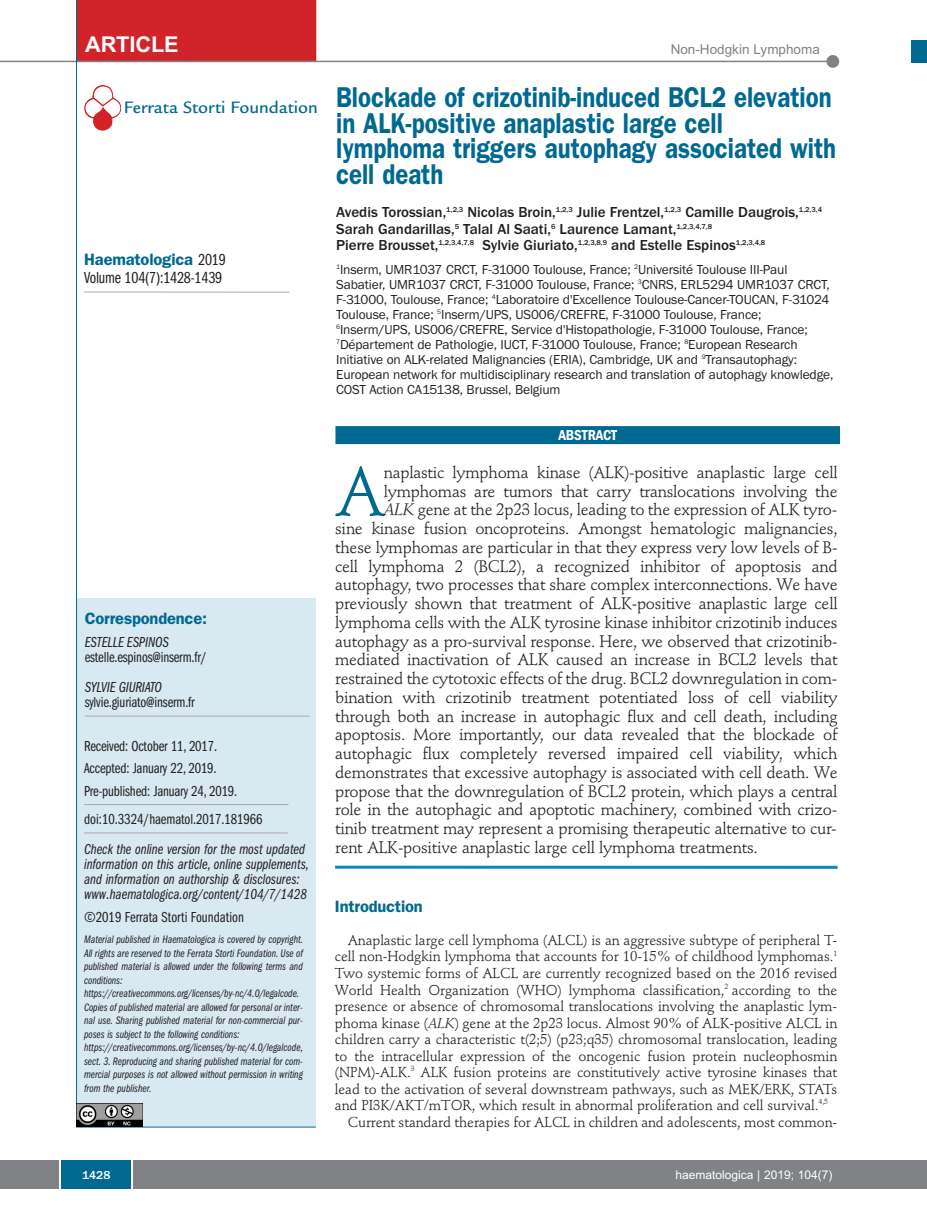
<style>
.page{position:relative;width:927px;height:1225px;background:#fff}
.page>*{position:absolute;margin:0;border:0;box-sizing:border-box;transform-origin:0 0}
.t1{font:68.85px "Stempel Schneidler";color:#006991}
.t2{font:600 28.8px/25.5px "Franklin Gothic";color:#006991;scale:.83 1}
.t3{font:700 21.75px "Arial";letter-spacing:-.01em;color:#fff}
.t4{font:500 18px "Legacy Sans";color:#006991}
.t5{font:16.5px "Stempel Schneidler";letter-spacing:-.015em;color:#231f20}
.t6{font:600 16.5px "Franklin Gothic";letter-spacing:-.01em;color:#006991}
.t7{font:16.5px "Franklin Gothic Book Cmpr";letter-spacing:-.01em;color:#231f20}
.t8{font:500 15px/16.5px "Franklin Gothic";color:#231f20}
.t9{font:15px/22.5px "Franklin Gothic Book Cmpr";letter-spacing:-.01em;color:#231f20}
.t10{font:15px/15px "Franklin Gothic Book Cmpr Ital";color:#231f20}
.t11{font:600 condensed 15px "Franklin Gothic";letter-spacing:-.005em;color:#fff}
.t12{font:14.25px "Stempel Schneidler";letter-spacing:-.005em;color:#231f20}
.t13{font:13.5px/15px "Franklin Gothic";letter-spacing:-.01em;color:#231f20}
.t14{font:13.5px "Arial";color:#808285}
.t15{font:12px "Arial";color:#fff}
.t16{font:500 12px "Franklin Gothic";color:#fff}
.t17{font:11.25px/13.5px "Franklin Gothic Book Cmpr Ital";color:#231f20}
.s1{font-family:"Franklin Gothic Book Cmpr";font-weight:400;color:#231f20}
.s2{font-style:italic}
</style>
<div class="page">
<div style="left:911px;top:40px;width:16px;height:22px;background:#006991"></div>
<div style="left:910px;top:1160px;width:17px;height:28px;background:#808285"></div>
<div style="left:0;top:1160px;width:910px;height:28px;background:#808285"></div>
<div style="left:61px;top:1160px;width:71px;height:28px;background:#006991"></div>
<svg style="left:60px;top:1160px;width:1px;height:28px"></svg>
<svg style="left:132px;top:1160px;width:1px;height:28px"></svg>
<div style="left:77px;top:598px;width:239px;height:529px;background:#d8e9f1"></div>
<hr style="left:84px;top:804px;width:204px;height:1px;background:#a8a9ad">
<hr style="left:85px;top:716px;width:225px;height:1px;background:#a8a9ad">
<hr style="left:76px;top:1126px;width:240px;height:1px;background:#006991">
<hr style="left:84px;top:292px;width:206px;height:1px;background:#a8a9ad">
<div style="left:77px;top:0;width:239px;height:62px;background:#d1232a"></div>
<hr style="left:0;top:61px;width:830px;height:1px;background:#808285">
<div style="left:826px;top:55px;width:13px;height:13px;background:#808285;border-radius:50%"></div>
<hr style="left:84px;top:832px;width:204px;height:1px;background:#a8a9ad">
<hr style="left:76px;top:0;width:1px;height:1126px;background:#006991">
<img style="left:77px;top:1103px;width:65px;height:23px">
<img style="left:84px;top:85px;width:37px;height:46px">
<svg style="left:335px;top:865px;width:503px;height:4px;background:#49a6c2"></svg>
<div style="left:335px;top:426px;width:505px;height:18px;background:#006991"></div>
<h3 class="t3" style="left:85px;top:32px;width:95px">ARTICLE</h3>
<p class="t14" style="left:671px;top:42px;width:151px">Non-Hodgkin Lymphoma</p>
<p class="t4" style="left:124px;top:101px;width:196px">Ferrata Storti Foundation</p>
<p class="t6" style="left:84px;top:254px;width:143px">Haematologica <span class="s1">2019</span></p>
<p class="t7" style="left:84px;top:272px;width:140px">Volume 104(7):1428-1439</p>
<p class="t6" style="left:85px;top:612px;width:124px">Correspondence:</p>
<p class="t10" style="left:85px;top:636px;width:86px">ESTELLE ESPINOS</p>
<p class="t9" style="left:85px;top:647px;width:123px">estelle.espinos@inserm.fr/</p>
<p class="t10" style="left:85px;top:681px;width:79px">SYLVIE GIURIATO</p>
<p class="t9" style="left:85px;top:692px;width:112px">sylvie.giuriato@inserm.fr</p>
<p class="t9" style="left:84px;top:736px;width:155px">Received: October 11, 2017.<br>Accepted: January 22, 2019.<br>Pre-published: January 24, 2019.</p>
<p class="t9" style="left:84px;top:809px;width:180px">doi:10.3324/haematol.2017.181966</p>
<p class="t10" style="left:84px;top:842px;width:226px">Check the online version for the most updated information on this article, online supplements, and information on authorship &amp; disclosures: www.haematologica.org/content/104/7/1428</p>
<p class="t9" style="left:84px;top:907px;width:161px">©2019 Ferrata Storti Foundation</p>
<p class="t17" style="left:84px;top:933px;width:221px">Material published in Haematologica is covered by copyright.<br>All rights are reserved to the Ferrata Storti Foundation. Use of published material is allowed under the following terms and conditions: https://creativecommons.org/licenses/by-nc/4.0/legalcode.<br>Copies of published material are allowed for personal or inter&shy;nal use. Sharing published material for non-commercial pur&shy;poses is subject to the following conditions: https://creativecommons.org/licenses/by-nc/4.0/legalcode, sect. 3. Reproducing and sharing published material for com&shy;mercial purposes is not allowed without permission in writing from the publisher.</p>
<h2 class="t2" style="left:336px;top:87px;width:604px">Blockade of crizotinib-induced BCL2 elevation in ALK-positive anaplastic large cell lymphoma triggers autophagy associated with cell death</h2>
<p class="t8" style="left:336px;top:204px;width:487px">Avedis Torossian,<sup>1,2,3</sup> Nicolas Broin,<sup>1,2,3</sup> Julie Frentzel,<sup>1,2,3</sup> Camille Daugrois,<sup>1,2,3,4<br></sup>Sarah Gandarillas,<sup>5</sup> Talal Al Saati,<sup>6</sup> Laurence Lamant,<sup>1,2,3,4,7,8<br></sup>Pierre Brousset,<sup>1,2,3,4,7,8</sup> Sylvie Giuriato,<sup>1,2,3,8,9</sup> and Estelle Espinos<sup>1,2,3,4,8</sup></p>
<p class="t13" style="left:336px;top:262px;width:499px"><sup>1</sup>Inserm, UMR1037 CRCT, F-31000 Toulouse, France; <sup>2</sup>Université Toulouse III-Paul Sabatier, UMR1037 CRCT, F-31000 Toulouse, France; <sup>3</sup>CNRS, ERL5294 UMR1037 CRCT, F-31000, Toulouse, France; <sup>4</sup>Laboratoire d'Excellence Toulouse-Cancer-TOUCAN, F-31024<br>Toulouse, France; <sup>5</sup>Inserm/UPS, US006/CREFRE, F-31000 Toulouse, France; <sup>6</sup>Inserm/UPS, US006/CREFRE, Service d'Histopathologie, F-31000 Toulouse, France; <sup>7</sup>Département de Pathologie, IUCT, F-31000 Toulouse, France; <sup>8</sup>European Research Initiative on ALK-related Malignancies (ERIA), Cambridge, UK and <sup>9</sup>Transautophagy:<br>European network for multidisciplinary research and translation of autophagy knowledge, COST Action CA15138, Brussel, Belgium</p>
<p class="t11" style="left:558px;top:430px;width:60px">ABSTRACT</p>
<h1 class="t1" style="left:335px;top:463px;width:51px">A</h1>
<p class="t5" style="left:384px;top:465px;width:455px">naplastic lymphoma kinase (ALK)-positive anaplastic large cell</p>
<p class="t5" style="left:384px;top:484px;width:455px">lymphomas are tumors that carry translocations involving the</p>
<p class="t5" style="left:384px;top:503px;width:455px"><span class="s2">ALK</span> gene at the 2p23 locus, leading to the expression of ALK tyro-</p>
<p class="t5" style="left:335px;top:521px;width:504px">sine kinase fusion oncoproteins. Amongst hematologic malignancies,</p>
<p class="t5" style="left:335px;top:540px;width:504px">these lymphomas are particular in that they express very low levels of B-</p>
<p class="t5" style="left:335px;top:559px;width:504px">cell lymphoma 2 (BCL2), a recognized inhibitor of apoptosis and</p>
<p class="t5" style="left:335px;top:578px;width:504px">autophagy, two processes that share complex interconnections. We have</p>
<p class="t5" style="left:335px;top:596px;width:504px">previously shown that treatment of ALK-positive anaplastic large cell</p>
<p class="t5" style="left:335px;top:615px;width:504px">lymphoma cells with the ALK tyrosine kinase inhibitor crizotinib induces</p>
<p class="t5" style="left:335px;top:634px;width:504px">autophagy as a pro-survival response. Here, we observed that crizotinib-</p>
<p class="t5" style="left:335px;top:653px;width:504px">mediated inactivation of ALK caused an increase in BCL2 levels that</p>
<p class="t5" style="left:335px;top:671px;width:504px">restrained the cytotoxic effects of the drug. BCL2 downregulation in com-</p>
<p class="t5" style="left:335px;top:690px;width:504px">bination with crizotinib treatment potentiated loss of cell viability</p>
<p class="t5" style="left:335px;top:709px;width:504px">through both an increase in autophagic flux and cell death, including</p>
<p class="t5" style="left:335px;top:728px;width:504px">apoptosis. More importantly, our data revealed that the blockade of</p>
<p class="t5" style="left:335px;top:746px;width:504px">autophagic flux completely reversed impaired cell viability, which</p>
<p class="t5" style="left:335px;top:765px;width:504px">demonstrates that excessive autophagy is associated with cell death. We</p>
<p class="t5" style="left:335px;top:784px;width:504px">propose that the downregulation of BCL2 protein, which plays a central</p>
<p class="t5" style="left:335px;top:803px;width:504px">role in the autophagic and apoptotic machinery, combined with crizo-</p>
<p class="t5" style="left:335px;top:821px;width:503px">tinib treatment may represent a promising therapeutic alternative to cur-</p>
<p class="t5" style="left:335px;top:840px;width:424px">rent ALK-positive anaplastic large cell lymphoma treatments.</p>
<p class="t6" style="left:335px;top:900px;width:89px">Introduction</p>
<p class="t12" style="left:348px;top:934px;width:491px">Anaplastic large cell lymphoma (ALCL) is an aggressive subtype of peripheral T-</p>
<p class="t12" style="left:335px;top:950px;width:504px">cell non-Hodgkin lymphoma that accounts for 10-15% of childhood lymphomas.<sup>1</sup></p>
<p class="t12" style="left:335px;top:967px;width:504px">Two systemic forms of ALCL are currently recognized based on the 2016 revised</p>
<p class="t12" style="left:335px;top:983px;width:504px">World Health Organization (WHO) lymphoma classification,<sup>2</sup> according to the</p>
<p class="t12" style="left:335px;top:1000px;width:504px">presence or absence of chromosomal translocations involving the anaplastic lym-</p>
<p class="t12" style="left:335px;top:1016px;width:504px">phoma kinase (<span class="s2">ALK</span>) gene at the 2p23 locus. Almost 90% of ALK-positive ALCL in</p>
<p class="t12" style="left:335px;top:1033px;width:504px">children carry a characteristic t(2;5) (p23;q35) chromosomal translocation, leading</p>
<p class="t12" style="left:335px;top:1049px;width:504px">to the intracellular expression of the oncogenic fusion protein nucleophosmin</p>
<p class="t12" style="left:335px;top:1066px;width:504px">(NPM)-ALK.<sup>3</sup> ALK fusion proteins are constitutively active tyrosine kinases that</p>
<p class="t12" style="left:335px;top:1082px;width:504px">lead to the activation of several downstream pathways, such as MEK/ERK, STATs</p>
<p class="t12" style="left:335px;top:1099px;width:495px">and PI3K/AKT/mTOR, which result in abnormal proliferation and cell survival.<sup>4,5</sup></p>
<p class="t12" style="left:348px;top:1115px;width:491px">Current standard therapies for ALCL in children and adolescents, most common-</p>
<p class="t16" style="left:82px;top:1167px;width:30px">1428</p>
<p class="t15" style="left:676px;top:1167px;width:158px">haematologica | 2019; 104(7)</p>
</div>
